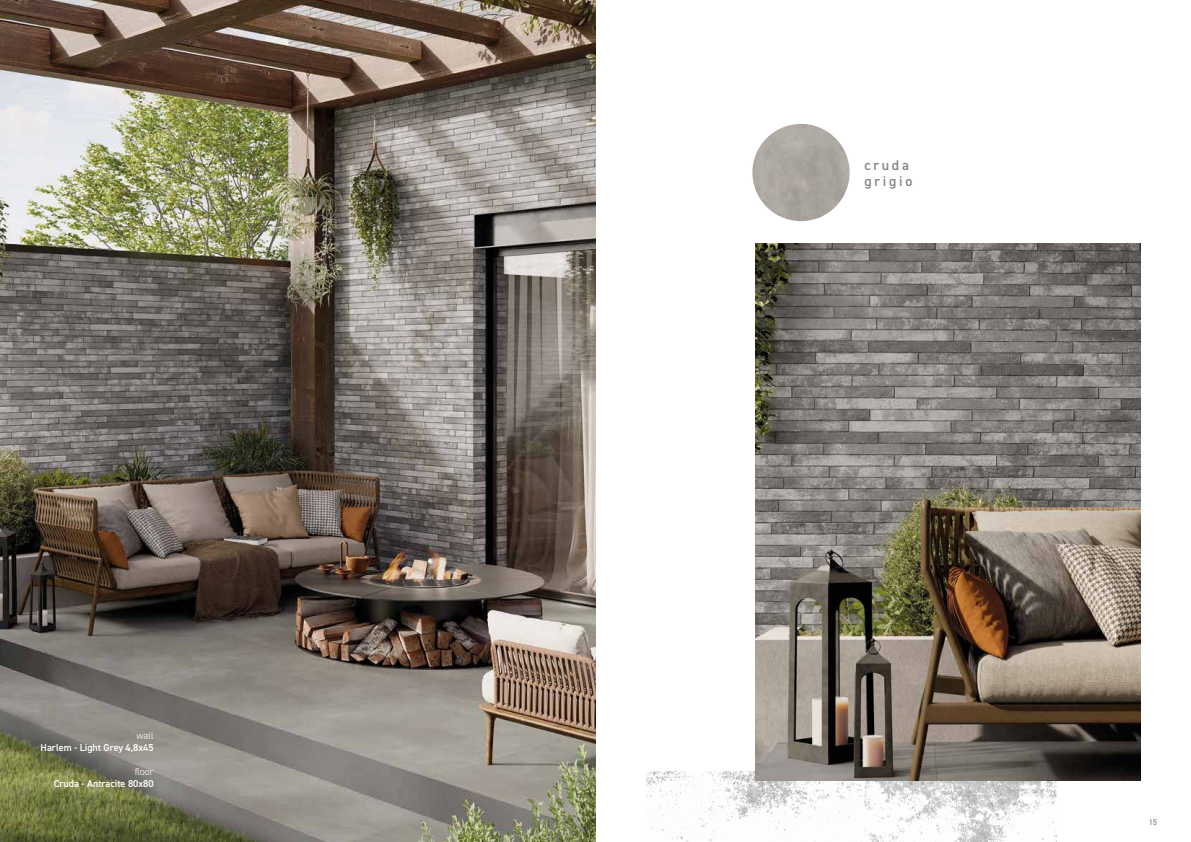
<style>
.page{position:relative;width:1191px;height:842px;background:#fff}
.page>*{position:absolute;margin:0;border:0;box-sizing:border-box;transform-origin:0 0}
.t1{font:600 14px/16.8px "DIN2014";letter-spacing:.2em;color:#878585}
.t2{font:600 10px "DIN2014";color:#fff}
.t3{font:300 10px "DIN2014";color:#fff}
.t4{font:700 8px "DIN Alternate";color:#878786}
</style>
<div class="page">
<img style="left:0;top:0;width:595px;height:842px">
<img style="left:751px;top:123px;width:99px;height:99px;border-radius:50px">
<div style="left:750px;top:122px;width:101px;height:101px;border:2px solid #fff;border-radius:50%"></div>
<img style="left:647px;top:772px;width:409px;height:70px">
<img style="left:755px;top:244px;width:385px;height:537px">
<p class="t3" style="left:137px;top:730px;width:19px">wall</p>
<p class="t2" style="left:41px;top:741px;width:115px">Harlem - Light Grey 4,8x45</p>
<p class="t3" style="left:135px;top:766px;width:20px">floor</p>
<p class="t2" style="left:54px;top:777px;width:101px">Cruda - Antracite 80x80</p>
<h1 class="t1" style="left:864px;top:156px;width:50px">cruda grigio</h1>
<p class="t4" style="left:1149px;top:816px;width:9px">15</p>
</div>
